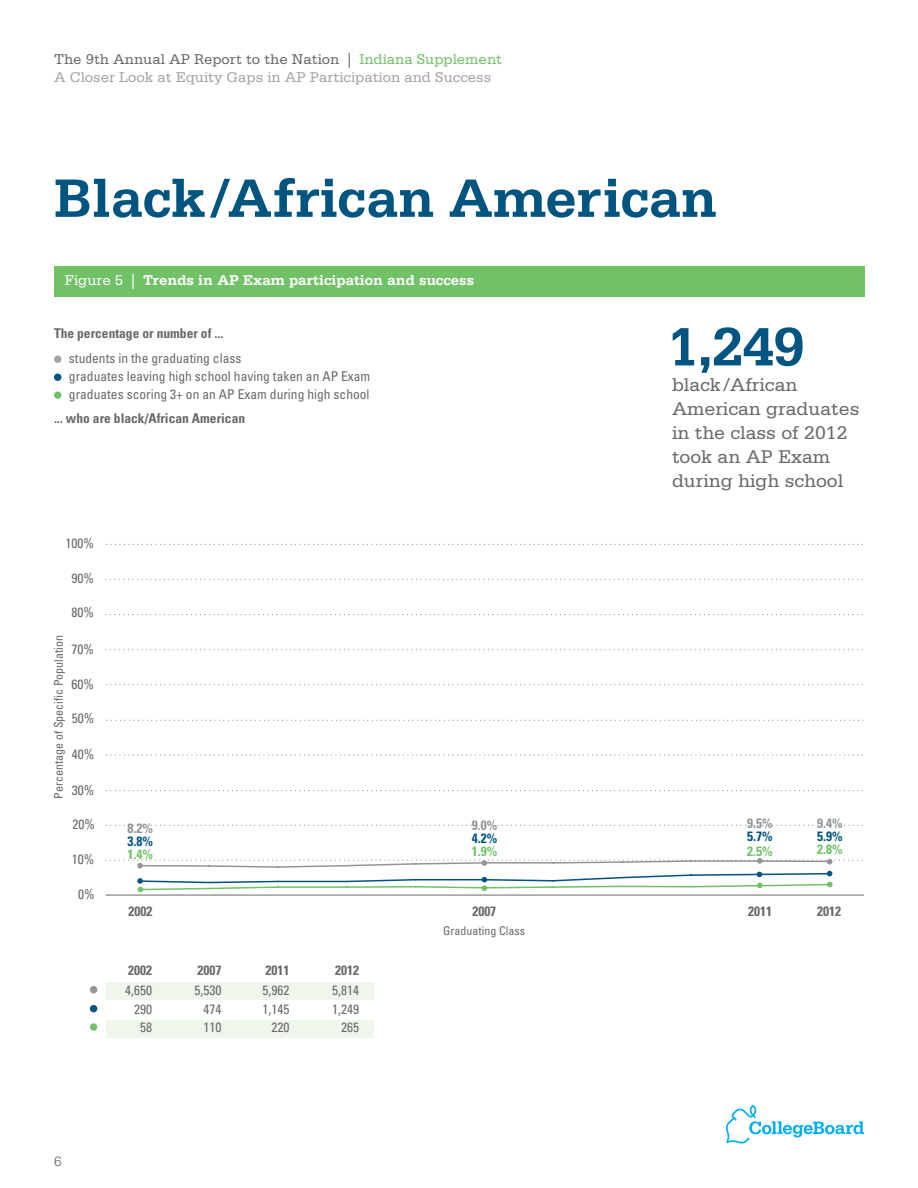
<style>
.page{position:relative;width:918px;height:1188px;background:#fff}
.page>*{position:absolute;margin:0;border:0;box-sizing:border-box;transform-origin:0 0}
.t1{font:700 57px "Serifa Std";color:#005480}
.t2{font:19.5px/24px "Serifa Std";color:#69696c}
.t3{font:15px/18px "Serifa Std";color:#a1a3a6}
.t4{font:700 15px "Serifa Std";color:#fff}
.t5{font:condensed 13.5px/18.5px "Univers LT Std";color:#69696c;text-align:right}
.t6{font:700 condensed 13.5px "Univers LT Std";color:#69696c}
.t7{font:700 condensed 13.5px/12.9px "Univers LT Std";color:#939698}
.t8{font:700 condensed 13.5px/13.8px "Univers LT Std";color:#929497}
.t9{font:700 condensed 13.5px "Univers LT Std";color:#71c167}
.t10{font:300 13.5px "Univers LT Std";color:#69696c}
.t11{font:condensed 12px "Univers LT Std";color:#69696c}
.s1{color:#69696c}
.s2{color:#71c167}
.s3{font-weight:400}
.s4{color:#005480}
</style>
<div class="page">
<div style="left:106px;top:1020px;width:267px;height:18px;background:#eff7ed"></div>
<div style="left:90px;top:1023px;width:7px;height:8px;background:#71c167;border-radius:50%"></div>
<hr style="left:106px;top:895px;width:758px;height:1px;background:#69696c">
<svg style="left:106px;top:825px;width:757px;height:1px"></svg>
<svg style="left:106px;top:790px;width:757px;height:1px"></svg>
<svg style="left:106px;top:755px;width:757px;height:1px"></svg>
<svg style="left:107px;top:720px;width:757px;height:1px"></svg>
<svg style="left:106px;top:684px;width:757px;height:1px"></svg>
<svg style="left:106px;top:649px;width:757px;height:1px"></svg>
<svg style="left:106px;top:614px;width:757px;height:1px"></svg>
<svg style="left:106px;top:579px;width:757px;height:1px"></svg>
<svg style="left:106px;top:544px;width:757px;height:1px"></svg>
<div style="left:106px;top:982px;width:267px;height:18px;background:#eff7ed"></div>
<div style="left:90px;top:986px;width:7px;height:7px;background:#929497;border-radius:50%"></div>
<div style="left:90px;top:1005px;width:7px;height:7px;background:#005480;border-radius:50%"></div>
<svg style="left:106px;top:858px;width:757px;height:34px"></svg>
<div style="left:54px;top:356px;width:7px;height:7px;background:#a1a3a6;border-radius:50%"></div>
<div style="left:54px;top:374px;width:7px;height:7px;background:#005480;border-radius:50%"></div>
<div style="left:54px;top:391px;width:7px;height:8px;background:#71c167;border-radius:50%"></div>
<div style="left:54px;top:266px;width:810px;height:30px;background:#71c167"></div>
<svg style="left:726px;top:1105px;width:138px;height:39px"></svg>
<p class="t3" style="left:54px;top:50px;width:450px"><span class="s1">The 9th Annual AP Report to the Nation |</span> <span class="s2">Indiana Supplement<br></span>A Closer Look at Equity Gaps in AP Participation and Success</p>
<p class="t1" style="left:54px;top:165px;width:666px">Black/African American</p>
<p class="t4" style="left:65px;top:272px;width:411px"><span class="s3">Figure 5 |</span> Trends in AP Exam participation and success</p>
<p class="t6" style="left:54px;top:325px;width:171px">The percentage or number of ...</p>
<p class="t5" style="left:69px;top:349px;width:303px;line-height:18px;text-align:left">students in the graduating class<br>graduates leaving high school having taken an AP Exam graduates scoring 3+ on an AP Exam during high school</p>
<p class="t6" style="left:54px;top:410px;width:193px">... who are black/African American</p>
<p class="t5" style="left:66px;top:534px;width:30px">100%</p>
<p class="t5" style="left:72px;top:569px;width:24px">90%</p>
<p class="t5" style="left:72px;top:602px;width:24px">80%</p>
<p class="t11" style="left:51px;top:799px;width:166px;rotate:-90deg">Percentage of Specific Population</p>
<p class="t5" style="left:72px;top:640px;width:24px">70%</p>
<p class="t5" style="left:72px;top:674px;width:24px">60%</p>
<p class="t5" style="left:72px;top:709px;width:24px">50%</p>
<p class="t5" style="left:72px;top:745px;width:24px">40%</p>
<p class="t5" style="left:72px;top:781px;width:24px">30%</p>
<p class="t1" style="left:667px;top:313px;width:140px">1,249</p>
<p class="t2" style="left:672px;top:373px;width:189px">black/African<br>American graduates in the class of 2012 took an AP Exam during high school</p>
<p class="t5" style="left:73px;top:815px;width:24px">20%</p>
<p class="t5" style="left:72px;top:850px;width:24px">10%</p>
<p class="t5" style="left:78px;top:884px;width:18px">0%</p>
<p class="t7" style="left:128px;top:822px;width:27px">8.2%<br><span class="s4">3.8%</span></p>
<p class="t8" style="left:747px;top:816px;width:27px">9.5%<br><span class="s4">5.7%</span></p>
<p class="t8" style="left:817px;top:816px;width:27px;line-height:13.4px">9.4%<br><span class="s4">5.9%</span></p>
<p class="t9" style="left:128px;top:846px;width:27px">1.4%</p>
<p class="t9" style="left:472px;top:843px;width:27px">1.9%</p>
<p class="t9" style="left:747px;top:843px;width:27px">2.5%</p>
<p class="t9" style="left:817px;top:841px;width:27px">2.8%</p>
<p class="t7" style="left:472px;top:819px;width:27px">9.0%<br><span class="s4">4.2%</span></p>
<p class="t6" style="left:129px;top:903px;width:25px">2002</p>
<p class="t6" style="left:472px;top:903px;width:25px">2007</p>
<p class="t6" style="left:748px;top:903px;width:25px">2011</p>
<p class="t6" style="left:817px;top:903px;width:25px">2012</p>
<p class="t6" style="left:128px;top:962px;width:25px">2002</p>
<p class="t6" style="left:197px;top:962px;width:25px">2007</p>
<p class="t6" style="left:265px;top:962px;width:25px">2011</p>
<p class="t6" style="left:335px;top:962px;width:25px">2012</p>
<p class="t5" style="left:125px;top:981px;width:28px">4,650<br>290<br>58</p>
<p class="t5" style="left:203px;top:981px;width:19px;text-align:justify;text-indent:-9px">5,530<br>474<br>110</p>
<p class="t5" style="left:262px;top:981px;width:28px">5,962<br>1,145<br>220</p>
<p class="t5" style="left:332px;top:981px;width:28px">5,814<br>1,249<br>265</p>
<p class="t11" style="left:443px;top:923px;width:83px">Graduating Class</p>
<p class="t10" style="left:54px;top:1153px;width:9px">6</p>
</div>
